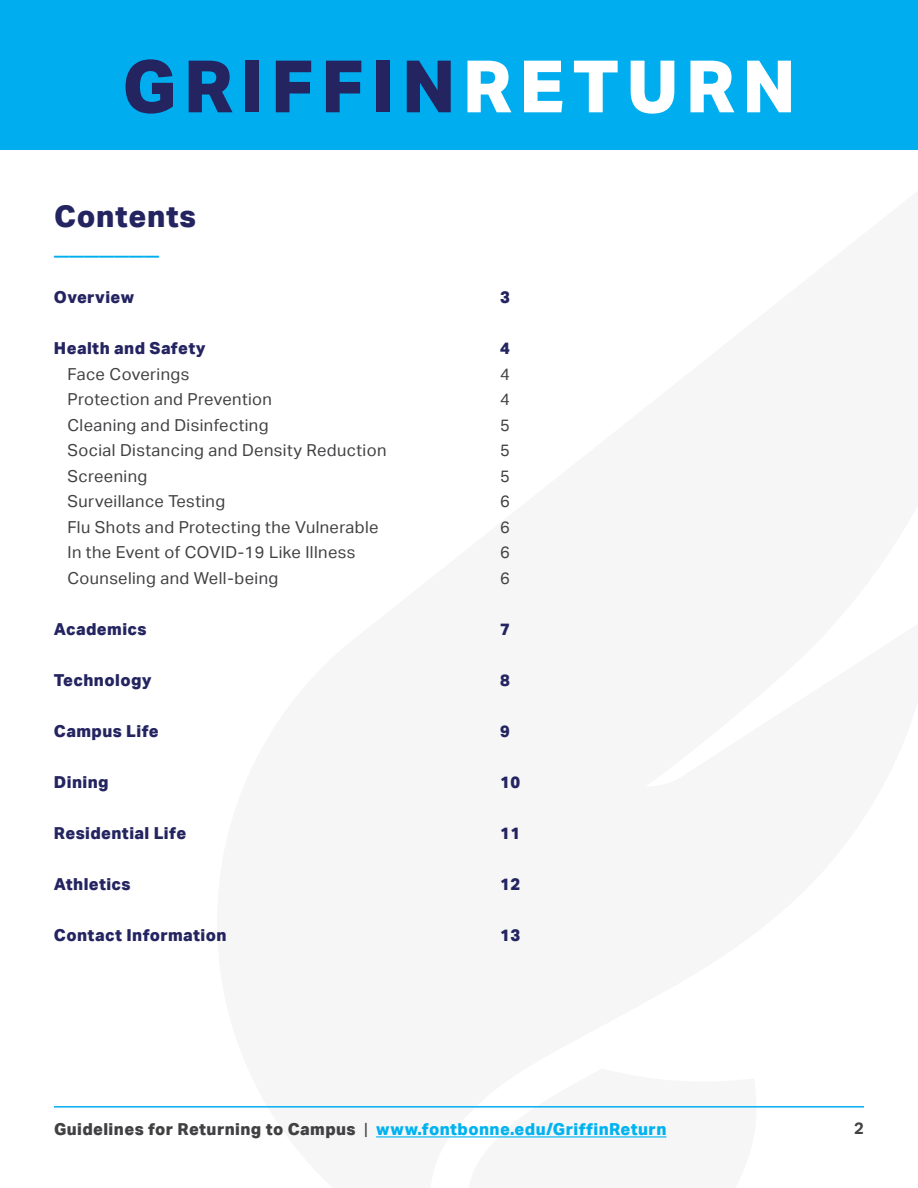
<style>
.page{position:relative;width:918px;height:1188px;background:#fff}
.page>*{position:absolute;margin:0;border:0;box-sizing:border-box;transform-origin:0 0}
.t1{font:800 72.3px "Aktiv Grotesk";letter-spacing:.1em;color:#242461}
.t2{font:800 30px "Aktiv Grotesk";letter-spacing:.02em;color:#242461}
.t3{font:800 30px "Aktiv Grotesk";color:#00aeef}
.t4{font:16.5px/25.5px "Aktiv Grotesk";letter-spacing:.025em;color:#414042}
.t5{font:800 16.5px "Aktiv Grotesk";letter-spacing:.025em;color:#242461}
.t6{font:800 16.5px "Aktiv Grotesk";letter-spacing:.025em;color:#00b3f0}
.t7{font:700 16.5px "Aktiv Grotesk";color:#414042}
.s1{color:#fff}
.s2{color:#414042}
.s3{font-weight:400;color:#414042}
</style>
<div class="page">
<div style="left:0;top:0;width:918px;height:150px;background:#00aeef"></div>
<hr style="left:54px;top:1106px;width:810px;height:2px;background:#00aeef">
<hr style="left:376px;top:1136px;width:290px;height:1px;background:#00b3f0">
<h1 class="t1" style="left:122px;top:40px;width:675px">GRIFFIN<span class="s1">RETURN</span></h1>
<h2 class="t2" style="left:54px;top:197px;width:143px">Contents</h2>
<h2 class="t3" style="left:54px;top:222px;width:106px">_______</h2>
<p class="t5" style="left:54px;top:287px;width:82px">Overview</p>
<p class="t5" style="left:54px;top:338px;width:153px">Health and Safety</p>
<p class="t4" style="left:67px;top:361px;width:320px">Face Coverings<br>Protection and Prevention<br>Cleaning and Disinfecting<br>Social Distancing and Density Reduction<br>Screening<br>Surveillance Testing<br>Flu Shots and Protecting the Vulnerable<br>In the Event of COVID-19 Like Illness<br>Counseling and Well-being</p>
<p class="t5" style="left:54px;top:618px;width:94px">Academics</p>
<p class="t5" style="left:54px;top:669px;width:99px">Technology</p>
<p class="t5" style="left:54px;top:720px;width:106px">Campus Life</p>
<p class="t5" style="left:54px;top:771px;width:56px">Dining</p>
<p class="t5" style="left:54px;top:822px;width:134px">Residential Life</p>
<p class="t5" style="left:54px;top:873px;width:78px">Athletics</p>
<p class="t5" style="left:54px;top:924px;width:174px">Contact Information</p>
<p class="t5" style="left:500px;top:287px;width:11px">3</p>
<p class="t5" style="left:500px;top:338px;width:11px">4</p>
<p class="t4" style="left:500px;top:361px;width:11px;text-align:justify">4<br>4<br>5<br>5<br>5<br>6<br>6<br>6<br>6</p>
<p class="t5" style="left:500px;top:618px;width:11px">7</p>
<p class="t5" style="left:500px;top:669px;width:11px">8</p>
<p class="t5" style="left:500px;top:720px;width:11px">9</p>
<p class="t5" style="left:500px;top:771px;width:21px">10</p>
<p class="t5" style="left:500px;top:822px;width:21px">11</p>
<p class="t5" style="left:500px;top:873px;width:21px">12</p>
<p class="t5" style="left:500px;top:924px;width:21px">13</p>
<p class="t6" style="left:54px;top:1119px;width:614px"><span class="s2">Guidelines for Returning to Campus</span> <span class="s3">|</span> www.fontbonne.edu/GriffinReturn</p>
<p class="t7" style="left:854px;top:1118px;width:11px">2</p>
</div>
